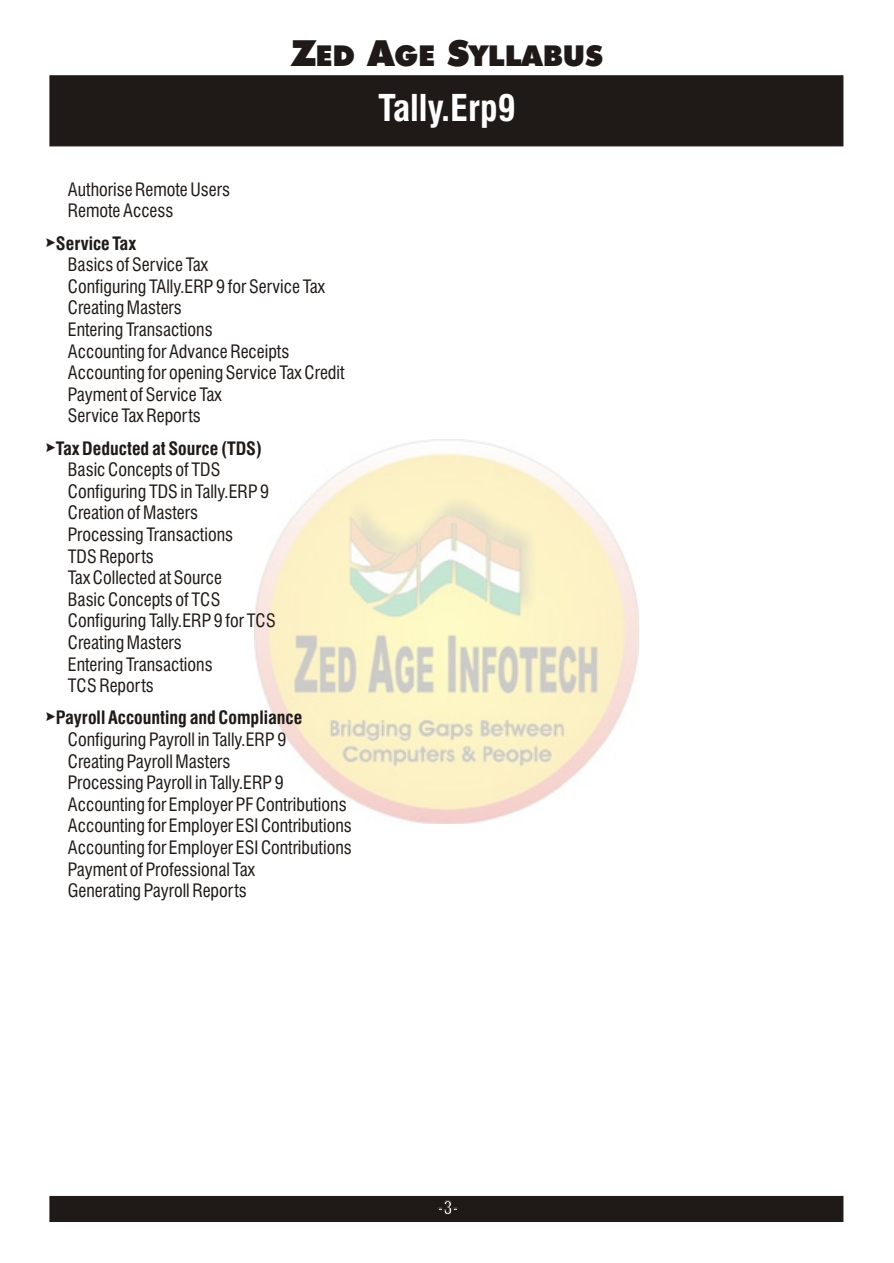
<style>
.page{position:relative;width:894px;height:1263px;background:#fff}
.page>*{position:absolute;margin:0;border:0;box-sizing:border-box;transform-origin:0 0}
.t1{font:700 36px "Swis 721 Cn BT";color:#fff}
.t2{font:28.8px "Futura X Blk BT";color:#1f1a17}
.t3{font:18px/21.6px "Swis 721 Cn BT";color:#1f1a17}
.t4{font:700 18px "Swis 721 Cn BT";color:#1f1a17}
.t5{font:700 18px "Swis 721 Cn BT";color:#fff}
.s1{font-size:36px}
</style>
<div class="page">
<img style="left:254px;top:440px;width:384px;height:384px">
<div style="left:50px;top:76px;width:793px;height:70px;background:#1f1a17"></div>
<div style="left:50px;top:1196px;width:793px;height:26px;background:#1f1a17"></div>
<h2 class="t2" style="left:291px;top:44px;width:313px"><span class="s1">Z</span>ED <span class="s1">A</span>GE <span class="s1">S</span>YLLABUS</h2>
<p class="t3" style="left:68px;top:180px;width:164px">Authorise Remote Users<br>Remote Access</p>
<p class="t4" style="left:56px;top:236px;width:82px">Service Tax</p>
<p class="t3" style="left:68px;top:256px;width:278px">Basics of Service Tax<br>Configuring TAlly.ERP 9 for Service Tax<br>Creating Masters<br>Entering Transactions<br>Accounting for Advance Receipts<br>Accounting for opening Service Tax Credit<br>Payment of Service Tax<br>Service Tax Reports</p>
<p class="t4" style="left:56px;top:441px;width:208px">Tax Deducted at Source (TDS)</p>
<p class="t3" style="left:68px;top:461px;width:209px">Basic Concepts of TDS<br>Configuring TDS in Tally.ERP 9<br>Creation of Masters<br>Processing Transactions<br>TDS Reports<br>Tax Collected at Source<br>Basic Concepts of TCS<br>Configuring Tally.ERP 9 for TCS<br>Creating Masters<br>Entering Transactions<br>TCS Reports</p>
<p class="t4" style="left:56px;top:711px;width:248px">Payroll Accounting and Compliance</p>
<p class="t3" style="left:68px;top:731px;width:285px">Configuring Payroll in Tally.ERP 9<br>Creating Payroll Masters<br>Processing Payroll in Tally.ERP 9<br>Accounting for Employer PF Contributions Accounting for Employer ESI Contributions Accounting for Employer ESI Contributions Payment of Professional Tax<br>Generating Payroll Reports</p>
<h1 class="t1" style="left:379px;top:94px;width:139px">Tally.Erp9</h1>
<p class="t5" style="left:437px;top:1201px;width:22px">-3-</p>
</div>
